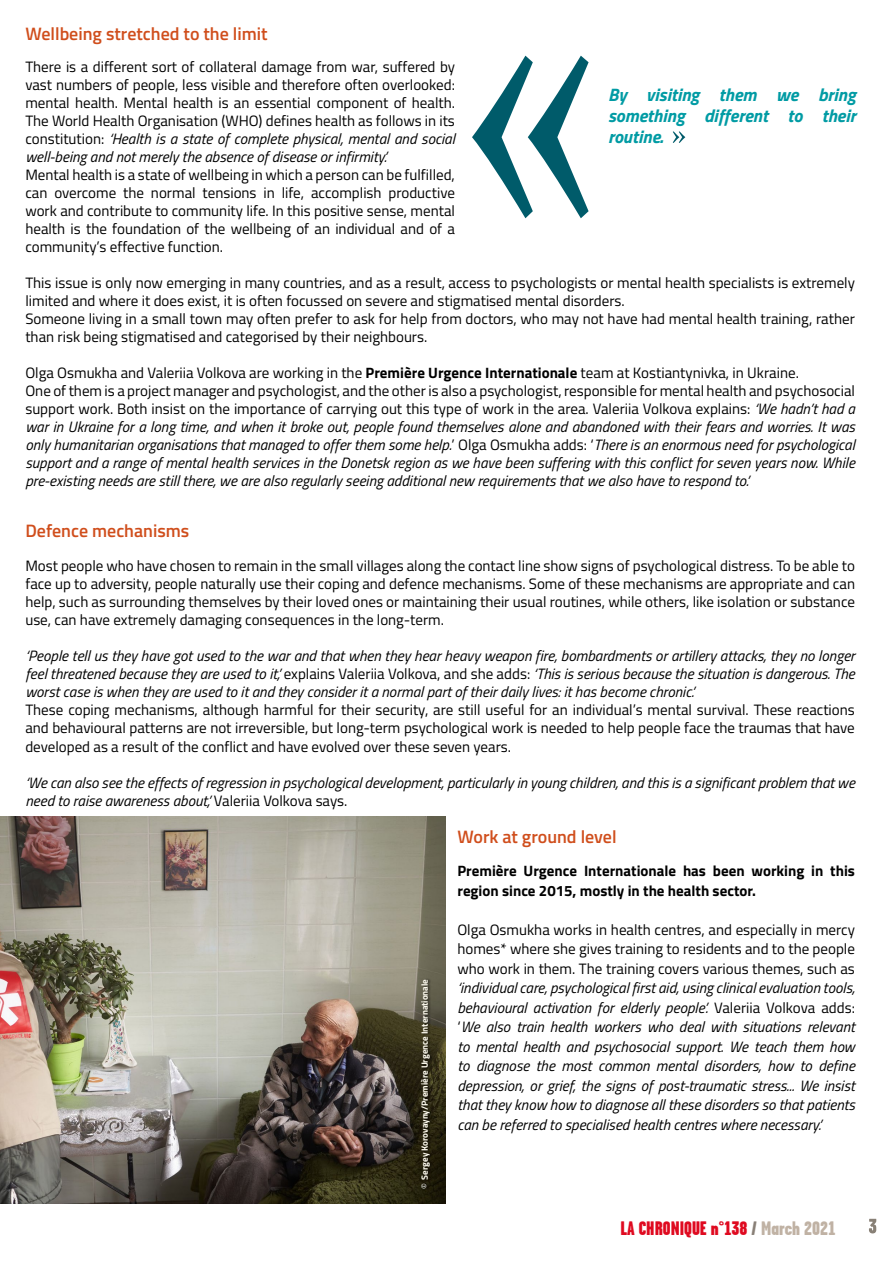
<style>
.page{position:relative;width:893px;height:1263px;background:#fff}
.page>*{position:absolute;margin:0;border:0;box-sizing:border-box;transform-origin:0 0}
.t1{font:19.5px "Garage Gothic FB Black";color:#df0a20}
.t2{font:600 18px "Titillium Web";color:#d04e1c}
.t3{font:italic 700 18px/21px "Titillium Web";color:#009ba4;text-align:justify}
.t4{font:15px/18px "Titillium Web";color:#000;text-align:justify}
.t5{font:italic 15px/18px "Titillium Web";color:#000}
.t6{font:700 15px/19.5px "Titillium Web";color:#000}
.t7{font:700 9px "Titillium Web";color:#fefbef}
.s1{font-style:italic}
.s2{font-style:normal}
.s3{font-weight:700;font-style:normal}
.s4{font-weight:400;color:#fff}
.s5{color:#898077}
.s6{color:#c0b2a4}
</style>
<div class="page">
<img style="left:0;top:816px;width:445px;height:387px">
<svg style="left:869px;top:1219px;width:7px;height:14px"></svg>
<svg style="left:472px;top:56px;width:117px;height:162px"></svg>
<svg style="left:673px;top:131px;width:12px;height:12px"></svg>
<div style="left:421px;top:978px;width:13px;height:214px;background:#000;opacity:.5"></div>
<p class="t2" style="left:25px;top:21px;width:244px">Wellbeing stretched to the limit</p>
<p class="t4" style="left:25px;top:57px;width:431px">There is a different sort of collateral damage from war, suffered by vast numbers of people, less visible and therefore often overlooked: mental health. Mental health is an essential component of health.<br>The World Health Organisation (WHO) defines health as follows in its constitution: <span class="s1">‘Health is a state of complete physical, mental and social well-being and not merely the absence of disease or infirmity.’</span></p>
<p class="t4" style="left:25px;top:165px;width:431px">Mental health is a state of wellbeing in which a person can be fulfilled, can overcome the normal tensions in life, accomplish productive work and contribute to community life. In this positive sense, mental health is the foundation of the wellbeing of an individual and of a community’s effective function.</p>
<p class="t4" style="left:25px;top:273px;width:831px;text-align:left">This issue is only now emerging in many countries, and as a result, access to psychologists or mental health specialists is extremely limited and where it does exist, it is often focussed on severe and stigmatised mental disorders.<br>Someone living in a small town may often prefer to ask for help from doctors, who may not have had mental health training, rather than risk being stigmatised and categorised by their neighbours.</p>
<p class="t5" style="left:25px;top:363px;width:831px"><span class="s2">Olga Osmukha and Valeriia Volkova are working in the</span> <span class="s3">Première Urgence Internationale</span> <span class="s2">team at Kostiantynivka, in Ukraine.<br>One of them is a project manager and psychologist, and the other is also a psychologist, responsible for mental health and psychosocial support work. Both insist on the importance of carrying out this type of work in the area. Valeriia Volkova explains:</span> ‘We hadn’t had a war in Ukraine for a long time, and when it broke out, people found themselves alone and abandoned with their fears and worries. It was only humanitarian organisations that managed to offer them some help.<span class="s2">’ Olga Osmukha adds: ‘</span>There is an enormous need for psychological support and a range of mental health services in the Donetsk region as we have been suffering with this conflict for seven years now. While pre-existing needs are still there, we are also regularly seeing additional new requirements that we also have to respond to.’</p>
<p class="t2" style="left:25px;top:517px;width:166px">Defence mechanisms</p>
<p class="t4" style="left:25px;top:556px;width:831px">Most people who have chosen to remain in the small villages along the contact line show signs of psychological distress. To be able to face up to adversity, people naturally use their coping and defence mechanisms. Some of these mechanisms are appropriate and can help, such as surrounding themselves by their loved ones or maintaining their usual routines, while others, like isolation or substance use, can have extremely damaging consequences in the long-term.</p>
<p class="t5" style="left:25px;top:646px;width:831px;text-align:justify">‘People tell us they have got used to the war and that when they hear heavy weapon fire, bombardments or artillery attacks, they no longer feel threatened because they are used to it,’ <span class="s2">explains Valeriia Volkova, and she adds:</span> ‘This is serious because the situation is dangerous. The worst case is when they are used to it and they consider it a normal part of their daily lives: it has become chronic.’</p>
<p class="t4" style="left:25px;top:700px;width:831px">These coping mechanisms, although harmful for their security, are still useful for an individual’s mental survival. These reactions and behavioural patterns are not irreversible, but long-term psychological work is needed to help people face the traumas that have developed as a result of the conflict and have evolved over these seven years.</p>
<p class="t5" style="left:25px;top:772px;width:831px">‘We can also see the effects of regression in psychological development, particularly in young children, and this is a significant problem that we need to raise awareness about,’ <span class="s2">Valeriia Volkova says.</span></p>
<p class="t2" style="left:457px;top:823px;width:161px">Work at ground level</p>
<p class="t6" style="left:457px;top:860px;width:399px">Première Urgence Internationale has been working in this region since 2015, mostly in the health sector.</p>
<p class="t4" style="left:457px;top:919px;width:399px;line-height:19.5px">Olga Osmukha works in health centres, and especially in mercy homes* where she gives training to residents and to the people who work in them. The training covers various themes, such as</p>
<p class="t5" style="left:457px;top:977px;width:399px;line-height:19.5px;text-align:justify">‘individual care, psychological first aid, using clinical evaluation tools, behavioural activation for elderly people’. <span class="s2">Valeriia Volkova adds: ‘</span>We also train health workers who deal with situations relevant to mental health and psychosocial support. We teach them how to diagnose the most common mental disorders, how to define depression, or grief, the signs of post-traumatic stress... We insist that they know how to diagnose all these disorders so that patients can be referred to specialised health centres where necessary.’</p>
<p class="t3" style="left:608px;top:83px;width:249px">By visiting them we bring something different to their routine.</p>
<p class="t7" style="left:418px;top:1189px;width:212px;rotate:-90deg"><span class="s4">©</span> Sergey Korovayny/Première Urgence Internationale</p>
<h1 class="t1" style="left:620px;top:1217px;width:217px">LA CHRONIQUE n°138 <span class="s5">/</span> <span class="s6">March 2021</span></h1>
</div>
